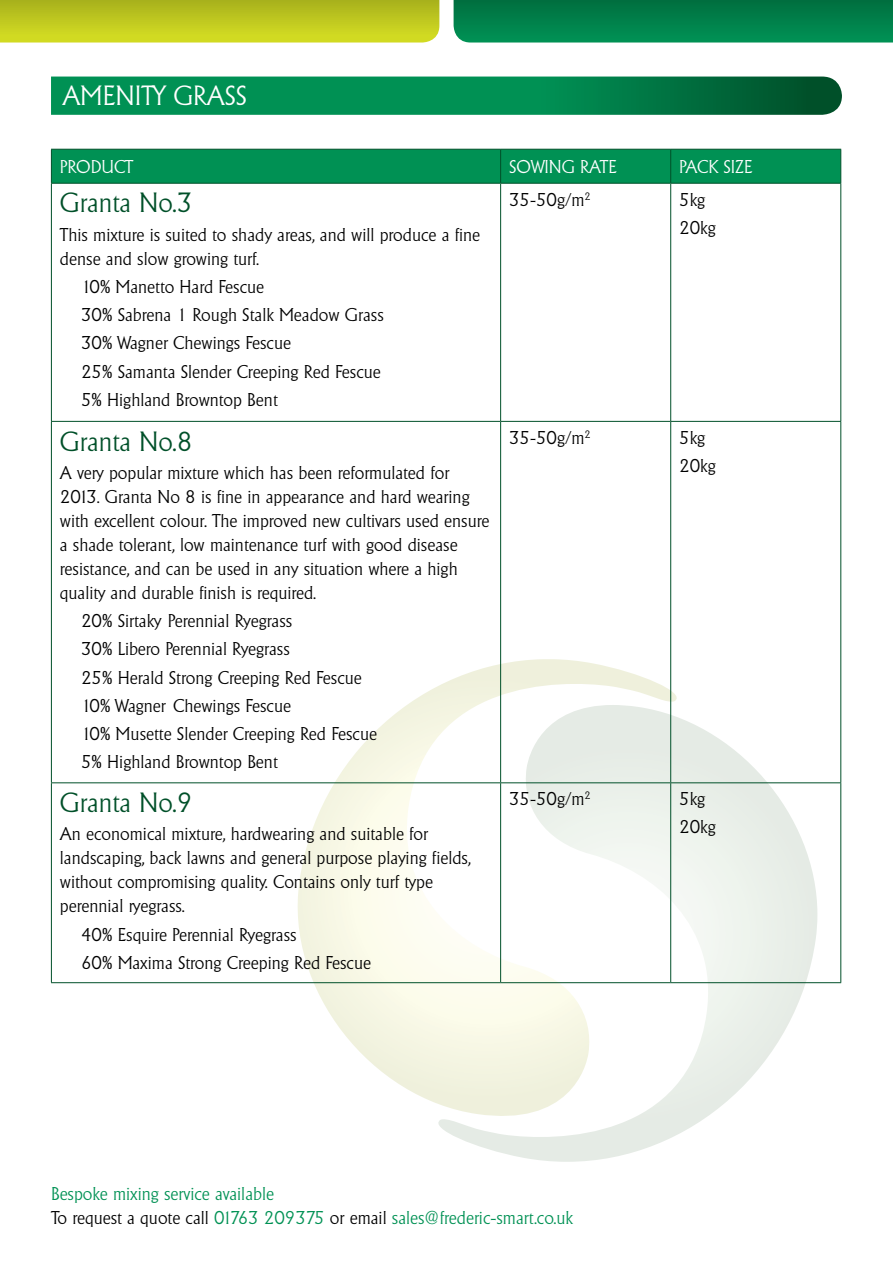
<style>
.page{position:relative;width:893px;height:1263px;background:#fff}
.page>*{position:absolute;margin:0;border:0;box-sizing:border-box;transform-origin:0 0}
.t1{font:300 27px "Adelon";color:#005029}
.t2{font:300 27px "Adelon";color:#fff}
.t3{font:300 18px/28.2px "Adelon";color:#000}
.t4{font:300 18px/24px "Adelon";color:#009154}
.t5{font:300 18px "Adelon";color:#fff}
.s1{color:#000}
</style>
<div class="page">
<svg style="left:441px;top:721px;width:376px;height:441px"></svg>
<svg style="left:296px;top:659px;width:390px;height:468px"></svg>
<svg style="left:51px;top:77px;width:791px;height:38px;background:#01844c"></svg>
<svg style="left:1px;top:0;width:438px;height:43px;background:#c0c922"></svg>
<svg style="left:0;top:0;width:1px;height:43px"></svg>
<svg style="left:454px;top:0;width:439px;height:43px;background:#03824c"></svg>
<div style="left:52px;top:150px;width:788px;height:33px;background:#009154"></div>
<hr style="left:51px;top:184px;width:1px;height:237px;background:#005029">
<hr style="left:500px;top:184px;width:1px;height:237px;background:#005029">
<hr style="left:670px;top:184px;width:1px;height:237px;background:#005029">
<hr style="left:840px;top:184px;width:1px;height:237px;background:#005029">
<hr style="left:51px;top:421px;width:450px;height:1px;background:#005029">
<hr style="left:51px;top:422px;width:1px;height:360px;background:#005029">
<hr style="left:501px;top:421px;width:170px;height:1px;background:#005029">
<hr style="left:500px;top:422px;width:1px;height:360px;background:#005029">
<hr style="left:671px;top:421px;width:170px;height:1px;background:#005029">
<hr style="left:670px;top:422px;width:1px;height:360px;background:#005029">
<hr style="left:840px;top:422px;width:1px;height:360px;background:#005029">
<hr style="left:51px;top:782px;width:450px;height:1px;background:#005029">
<hr style="left:51px;top:783px;width:1px;height:199px;background:#005029">
<hr style="left:501px;top:782px;width:170px;height:1px;background:#005029">
<hr style="left:500px;top:783px;width:1px;height:199px;background:#005029">
<hr style="left:671px;top:782px;width:170px;height:1px;background:#005029">
<hr style="left:670px;top:783px;width:1px;height:199px;background:#005029">
<hr style="left:840px;top:783px;width:1px;height:199px;background:#005029">
<hr style="left:51px;top:982px;width:450px;height:1px;background:#005029">
<hr style="left:501px;top:982px;width:170px;height:1px;background:#005029">
<hr style="left:671px;top:982px;width:170px;height:1px;background:#005029">
<hr style="left:51px;top:149px;width:450px;height:1px;background:#005029">
<hr style="left:51px;top:150px;width:1px;height:33px;background:#005029">
<hr style="left:501px;top:149px;width:170px;height:1px;background:#005029">
<hr style="left:500px;top:150px;width:1px;height:33px;background:#005029">
<hr style="left:671px;top:149px;width:170px;height:1px;background:#005029">
<hr style="left:670px;top:150px;width:1px;height:33px;background:#005029">
<hr style="left:840px;top:150px;width:1px;height:33px;background:#005029">
<hr style="left:51px;top:183px;width:450px;height:1px;background:#005029">
<hr style="left:501px;top:183px;width:170px;height:1px;background:#005029">
<hr style="left:671px;top:183px;width:170px;height:1px;background:#005029">
<h1 class="t2" style="left:62px;top:80px;width:186px">Amenity grass</h1>
<p class="t5" style="left:60px;top:156px;width:75px">Product</p>
<p class="t5" style="left:509px;top:156px;width:109px">Sowing Rate</p>
<p class="t5" style="left:679px;top:156px;width:75px">Pack Size</p>
<h1 class="t1" style="left:60px;top:187px;width:134px">Granta No.3</h1>
<p class="t3" style="left:60px;top:222px;width:422px;line-height:24px">This mixture is suited to shady areas, and will produce a fine dense and slow growing turf.</p>
<p class="t3" style="left:81px;top:272px;width:304px">10% Manetto Hard Fescue<br>30% Sabrena 1 Rough Stalk Meadow Grass<br>30% Wagner Chewings Fescue<br>25% Samanta Slender Creeping Red Fescue<br>5% Highland Browntop Bent</p>
<p class="t3" style="left:509px;top:185px;width:83px">35-50g/m<sup>2</sup></p>
<p class="t3" style="left:679px;top:185px;width:38px">5kg<br>20kg</p>
<h1 class="t1" style="left:60px;top:425px;width:134px">Granta No.8</h1>
<p class="t3" style="left:60px;top:460px;width:431px;line-height:24px">A very popular mixture which has been reformulated for 2013. Granta No 8 is fine in appearance and hard wearing with excellent colour. The improved new cultivars used ensure a shade tolerant, low maintenance turf with good disease resistance, and can be used in any situation where a high quality and durable finish is required.</p>
<p class="t3" style="left:81px;top:607px;width:297px">20% Sirtaky Perennial Ryegrass<br>30% Libero Perennial Ryegrass<br>25% Herald Strong Creeping Red Fescue<br>10% Wagner Chewings Fescue<br>10% Musette Slender Creeping Red Fescue<br>5% Highland Browntop Bent</p>
<h1 class="t1" style="left:60px;top:787px;width:134px">Granta No.9</h1>
<p class="t3" style="left:60px;top:822px;width:412px;line-height:24px">An economical mixture, hardwearing and suitable for landscaping, back lawns and general purpose playing fields, without compromising quality. Contains only turf type perennial ryegrass.</p>
<p class="t3" style="left:81px;top:920px;width:291px">40% Esquire Perennial Ryegrass<br>60% Maxima Strong Creeping Red Fescue</p>
<p class="t3" style="left:509px;top:423px;width:83px">35-50g/m<sup>2</sup></p>
<p class="t3" style="left:679px;top:423px;width:38px">5kg<br>20kg</p>
<p class="t3" style="left:509px;top:785px;width:83px">35-50g/m<sup>2</sup></p>
<p class="t3" style="left:679px;top:785px;width:38px">5kg<br>20kg</p>
<p class="t4" style="left:51px;top:1182px;width:524px">Bespoke mixing service available<br><span class="s1">To request a quote call</span> 01763 209375 <span class="s1">or email</span> sales@frederic-smart.co.uk</p>
</div>
